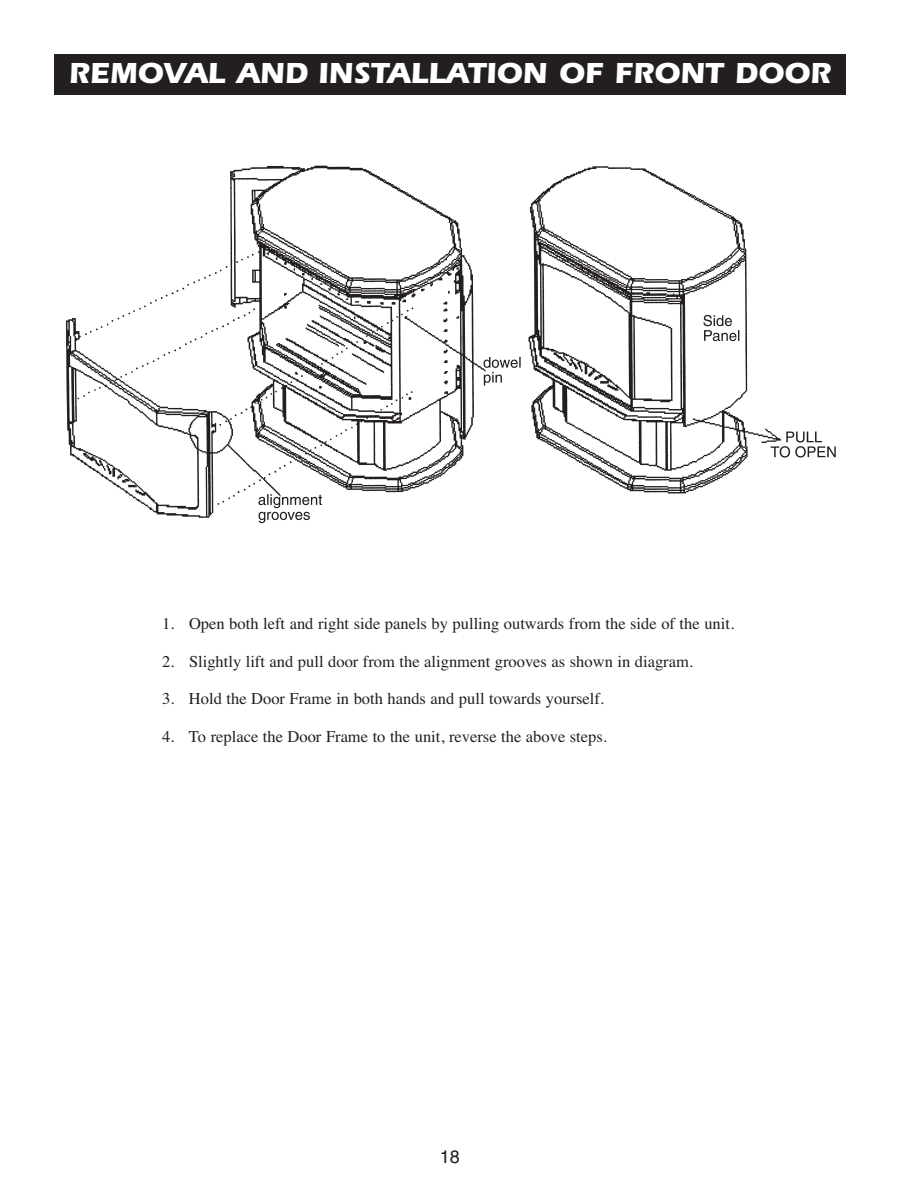
<style>
.page{position:relative;width:918px;height:1188px;background:#fff}
.page>*{position:absolute;margin:0;border:0;box-sizing:border-box;transform-origin:0 0}
.t1{font:700 30px "Itc Eras";color:#fff}
.t2{font:18px "Helvetica";color:#231f20}
.t3{font:16.5px "Times";color:#231f20}
</style>
<div class="page">
<div style="left:54px;top:54px;width:792px;height:40px;background:#231f20"></div>
<img style="left:65px;top:165px;width:771px;height:359px">
<h1 class="t1" style="left:69px;top:63px;width:764px">REMOVAL AND INSTALLATION OF FRONT DOOR</h1>
<p class="t3" style="left:162px;top:618px;width:574px">1. Open both left and right side panels by pulling outwards from the side of the unit.</p>
<p class="t3" style="left:162px;top:655px;width:533px">2. Slightly lift and pull door from the alignment grooves as shown in diagram.</p>
<p class="t3" style="left:162px;top:693px;width:444px">3. Hold the Door Frame in both hands and pull towards yourself.</p>
<p class="t3" style="left:162px;top:730px;width:446px">4. To replace the Door Frame to the unit, reverse the above steps.</p>
<p class="t2" style="left:440px;top:1150px;width:22px">18</p>
</div>
